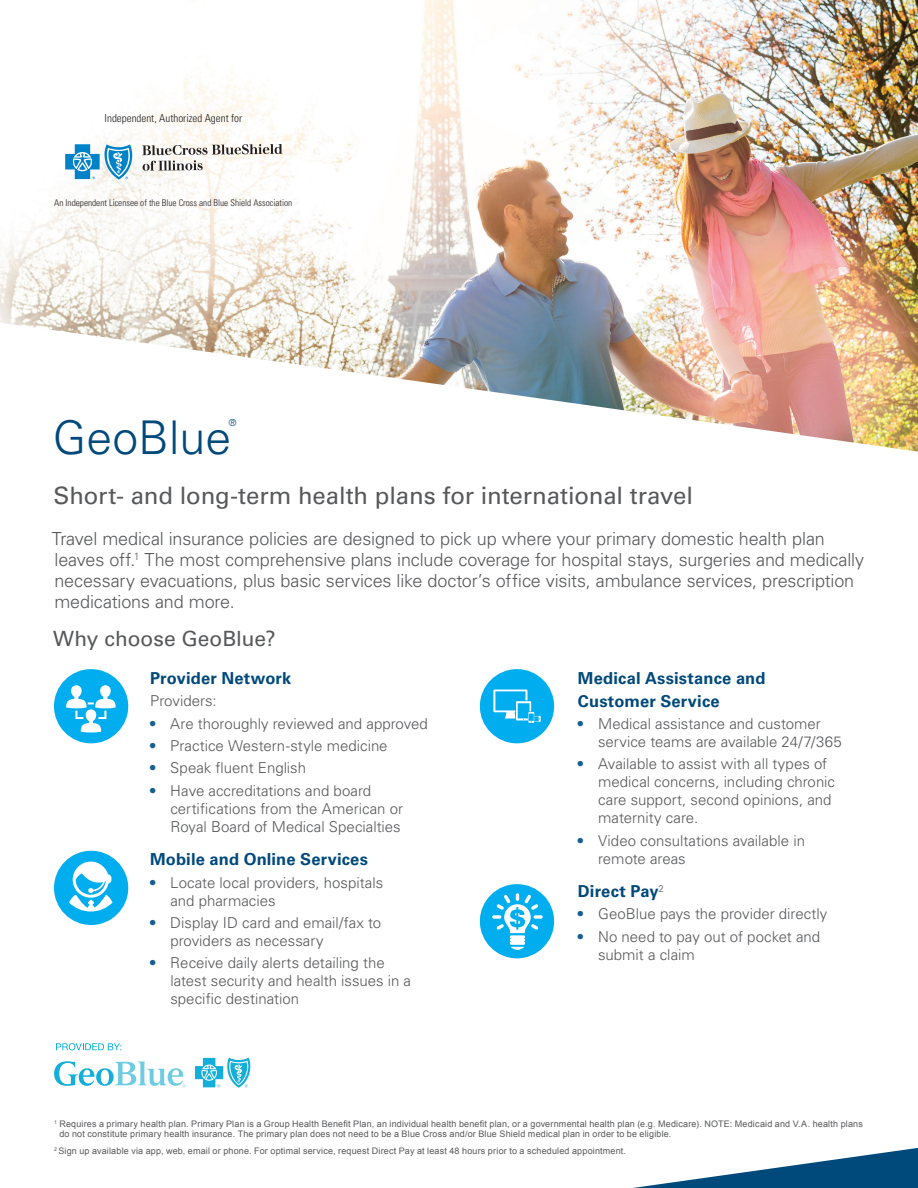
<style>
.page{position:relative;width:918px;height:1188px;background:#fff}
.page>*{position:absolute;margin:0;border:0;box-sizing:border-box;transform-origin:0 0}
.t1{font:300 46.5px "Univers LT Std";color:#00497b}
.t2{font:24px "Univers LT Std";letter-spacing:-.005em;color:#57585a}
.t3{font:21px "Univers LT Std";color:#57585a}
.t4{font:300 18px/21px "Univers LT Std";letter-spacing:-.01em;color:#57585a}
.t5{font:700 16.5px/22.5px "Univers LT Std";letter-spacing:.01em;color:#00497b}
.t6{font:300 15px/18px "Univers LT Std";color:#57585a}
.t7{font:300 condensed 11.1px "Univers";color:#231f20}
.t8{font:300 9.6px "Univers LT Std";color:#00497b}
.t9{font:300 condensed 9.15px "Univers";color:#231f20}
.t10{font:9px/10.5px "Arial";letter-spacing:.02em;color:#57585a}
.s1{font-weight:700;color:#156090}
</style>
<div class="page">
<img style="left:0;top:0;width:918px;height:452px">
<svg style="left:633px;top:1148px;width:285px;height:40px"></svg>
<svg style="left:54px;top:1061px;width:132px;height:26px"></svg>
<svg style="left:195px;top:1058px;width:56px;height:30px"></svg>
<svg style="left:56px;top:1043px;width:65px;height:7px"></svg>
<div style="left:480px;top:669px;width:74px;height:74px;background:#00aeef;border-radius:50%"></div>
<svg style="left:493px;top:689px;width:48px;height:34px"></svg>
<div style="left:480px;top:884px;width:74px;height:74px;background:#00aeef;border-radius:50%"></div>
<svg style="left:492px;top:893px;width:51px;height:57px"></svg>
<div style="left:54px;top:851px;width:74px;height:74px;background:#00aeef;border-radius:50%"></div>
<svg style="left:69px;top:862px;width:44px;height:50px"></svg>
<div style="left:54px;top:669px;width:74px;height:74px;background:#00aeef;border-radius:50%"></div>
<svg style="left:66px;top:685px;width:50px;height:48px"></svg>
<svg style="left:142px;top:144px;width:140px;height:27px"></svg>
<svg style="left:65px;top:144px;width:67px;height:36px"></svg>
<p class="t7" style="left:105px;top:111px;width:139px">Independent, Authorized Agent for</p>
<p class="t9" style="left:54px;top:197px;width:240px">An Independent Licensee of the Blue Cross and Blue Shield Association</p>
<h1 class="t1" style="left:53px;top:409px;width:180px">GeoBlue</h1>
<p class="t8" style="left:229px;top:416px;width:9px">®</p>
<h2 class="t2" style="left:54px;top:481px;width:641px">Short- and long-term health plans for international travel</h2>
<p class="t4" style="left:52px;top:528px;width:814px">Travel medical insurance policies are designed to pick up where your primary domestic health plan leaves off.<sup>1</sup> The most comprehensive plans include coverage for hospital stays, surgeries and medically necessary evacuations, plus basic services like doctor’s office visits, ambulance services, prescription medications and more.</p>
<h3 class="t3" style="left:53px;top:626px;width:224px">Why choose GeoBlue?</h3>
<p class="t5" style="left:150px;top:667px;width:143px">Provider Network</p>
<p class="t6" style="left:150px;top:692px;width:68px">Providers:</p>
<p class="t6" style="left:150px;top:714px;width:279px"><span class="s1">•</span> Are thoroughly reviewed and approved</p>
<p class="t6" style="left:150px;top:737px;width:239px"><span class="s1">•</span> Practice Western-style medicine</p>
<p class="t6" style="left:150px;top:759px;width:157px"><span class="s1">•</span> Speak fluent English</p>
<p class="t6" style="left:170px;top:781px;width:234px;text-indent:-20px"><span class="s1">•</span> Have accreditations and board certifications from the American or<br>Royal Board of Medical Specialties</p>
<p class="t5" style="left:150px;top:848px;width:219px">Mobile and Online Services</p>
<p class="t6" style="left:170px;top:873px;width:214px;text-indent:-20px"><span class="s1">•</span> Locate local providers, hospitals and pharmacies</p>
<p class="t6" style="left:170px;top:914px;width:212px;text-indent:-20px"><span class="s1">•</span> Display ID card and email/fax to providers as necessary</p>
<p class="t6" style="left:170px;top:954px;width:242px;text-indent:-20px"><span class="s1">•</span> Receive daily alerts detailing the latest security and health issues in a specific destination</p>
<p class="t5" style="left:578px;top:667px;width:189px">Medical Assistance and<br>Customer Service</p>
<p class="t6" style="left:598px;top:715px;width:245px;text-indent:-20px"><span class="s1">•</span> Medical assistance and customer service teams are available 24/7/365</p>
<p class="t6" style="left:598px;top:755px;width:238px;text-indent:-20px"><span class="s1">•</span> Available to assist with all types of medical concerns, including chronic care support, second opinions, and maternity care.</p>
<p class="t6" style="left:598px;top:831px;width:208px;text-indent:-20px"><span class="s1">•</span> Video consultations available in remote areas</p>
<p class="t5" style="left:578px;top:880px;width:87px">Direct Pay<sup>2</sup></p>
<p class="t6" style="left:578px;top:905px;width:251px"><span class="s1">•</span> GeoBlue pays the provider directly</p>
<p class="t6" style="left:598px;top:927px;width:224px;text-indent:-20px"><span class="s1">•</span> No need to pay out of pocket and submit a claim</p>
<p class="t10" style="left:59px;top:1118px;width:805px;text-indent:-5px"><sup>1</sup> Requires a primary health plan. Primary Plan is a Group Health Benefit Plan, an individual health benefit plan, or a governmental health plan (e.g. Medicare). NOTE: Medicaid and V.A. health plans do not constitute primary health insurance. The primary plan does not need to be a Blue Cross and/or Blue Shield medical plan in order to be eligible.</p>
<p class="t10" style="left:54px;top:1146px;width:574px"><sup>2</sup> Sign up available via app, web, email or phone. For optimal service, request Direct Pay at least 48 hours prior to a scheduled appointment.</p>
</div>
